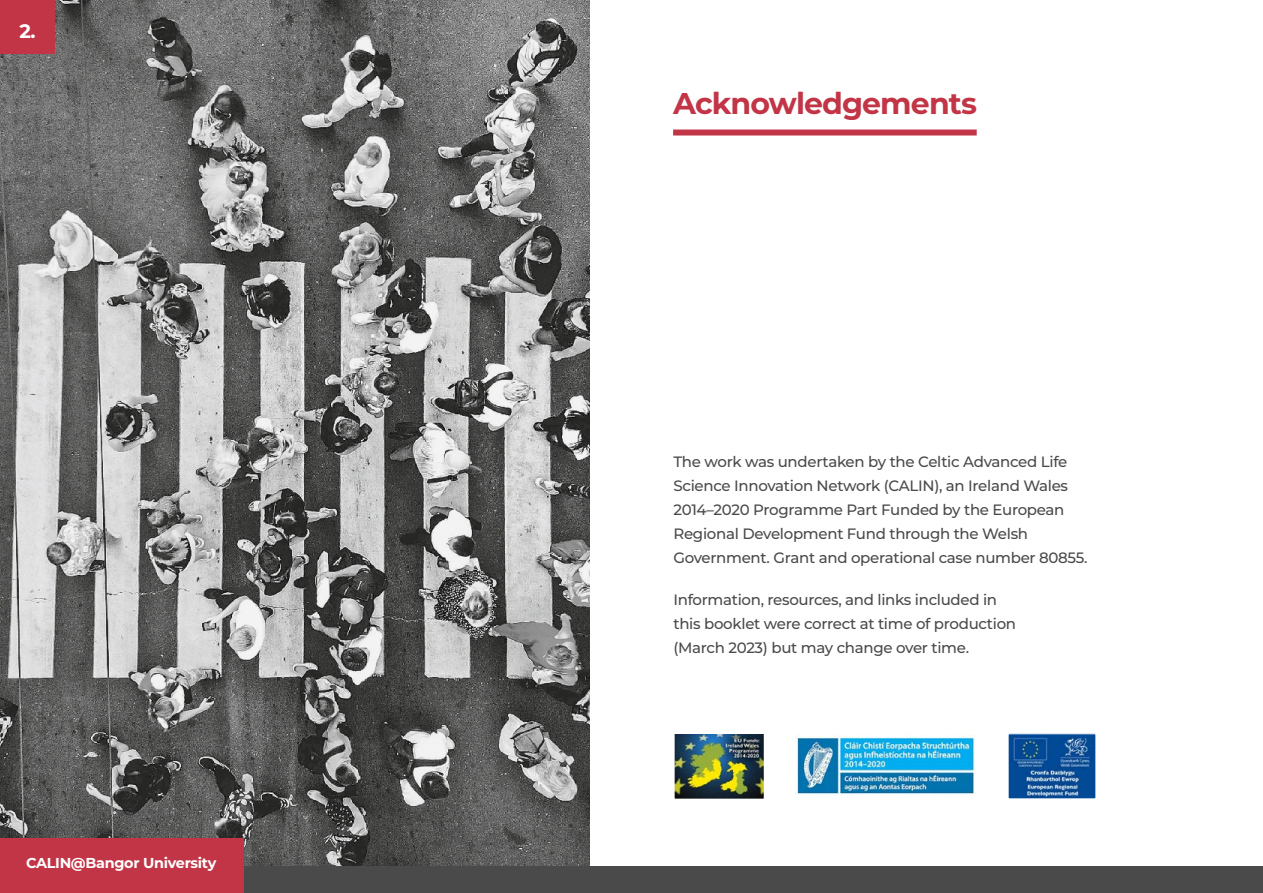
<style>
.page{position:relative;width:1263px;height:893px;background:#fff}
.page>*{position:absolute;margin:0;border:0;box-sizing:border-box;transform-origin:0 0}
.t1{font:700 30px "Montserrat";letter-spacing:-.03em;color:#c23546}
.t2{font:700 19.5px "Montserrat";color:#fff}
.main_body{font:500 15px/24px "Montserrat";letter-spacing:-.02em;color:#4a4a4a}
.t3{font:700 14.4px "Montserrat";letter-spacing:-.02em;color:#fff}
</style>
<div class="page">
<img style="left:0;top:0;width:590px;height:866px">
<div style="left:0;top:0;width:55px;height:54px;background:#c23546"></div>
<div style="left:0;top:866px;width:1263px;height:27px;background:#4a4a4a"></div>
<div style="left:0;top:838px;width:243px;height:55px;background:#c23546"></div>
<div style="left:673px;top:130px;width:304px;height:6px;background:#c23546"></div>
<img style="left:674px;top:734px;width:90px;height:65px">
<img style="left:796px;top:735px;width:179px;height:60px">
<img style="left:1009px;top:735px;width:85px;height:62px">
<div style="left:1007px;top:733px;width:89px;height:66px;border:1px solid #fff"></div>
<h2 class="t2" style="left:19px;top:17px;width:18px">2.</h2>
<p class="t3" style="left:26px;top:852px;width:192px">CALIN@Bangor University</p>
<p class="t1" style="left:673px;top:82px;width:305px">Acknowledgements</p>
<p class="main_body" style="left:673px;top:450px;width:416px">The work was undertaken by the Celtic Advanced Life Science Innovation Network (CALIN), an Ireland Wales 2014–2020 Programme Part Funded by the European Regional Development Fund through the Welsh Government. Grant and operational case number 80855.</p>
<p class="main_body" style="left:673px;top:587px;width:344px">Information, resources, and links included in this booklet were correct at time of production (March 2023) but may change over time.</p>
</div>
